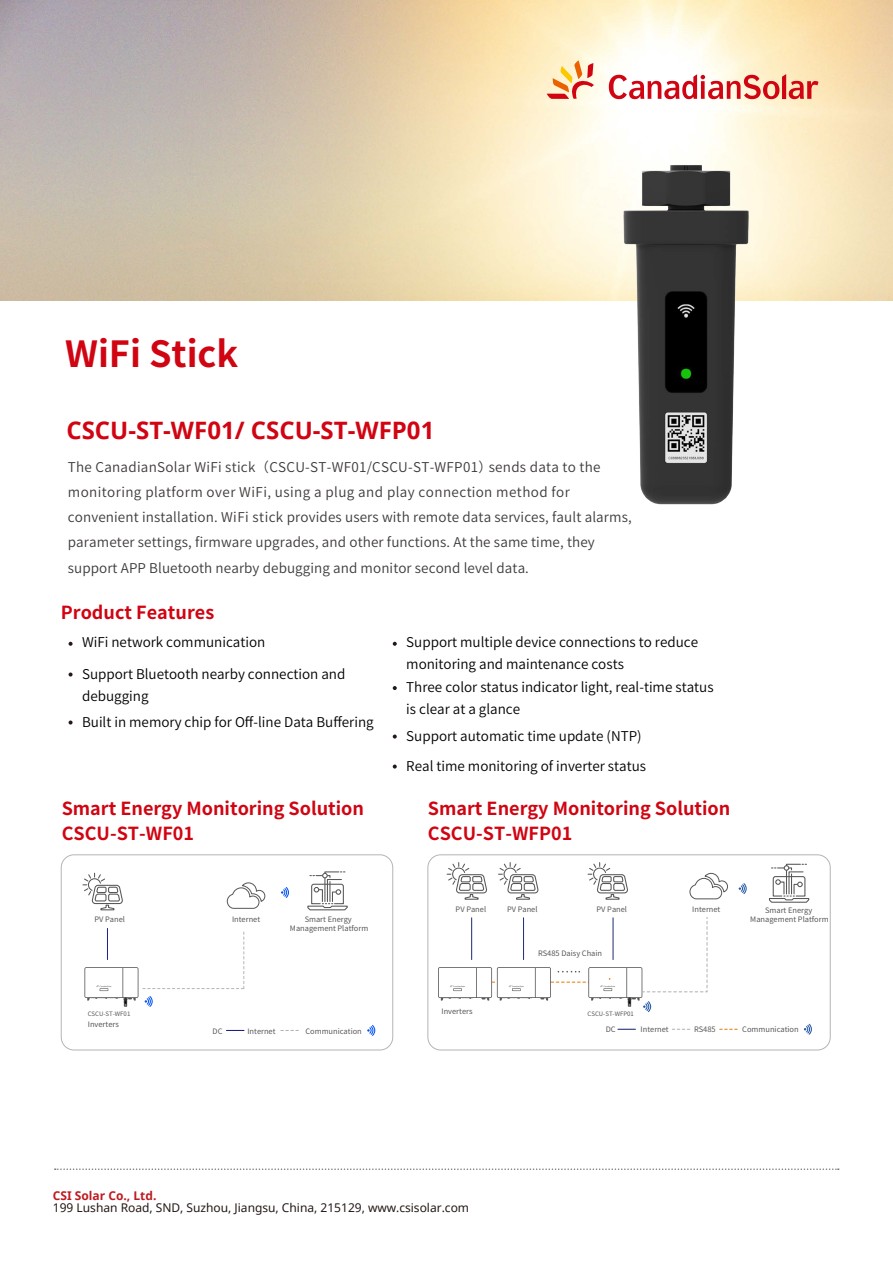
<style>
.page{position:relative;width:893px;height:1263px;background:#fff}
.page>*{position:absolute;margin:0;border:0;box-sizing:border-box;transform-origin:0 0}
.t1{font:700 36px "Source Han Sans CN";color:#d10412}
.t2{font:700 24px "Noto Sans";color:#d10412}
.t3{font:700 18px/24.6px "Source Han Sans CN";color:#d10412}
.t4{font:13.5px/25.2px "Source Han Sans CN";letter-spacing:.01em;color:#3e3a39}
.t5{font:13.5px/22.4px "Source Han Sans CN";color:#000}
.t6{font:12px "Noto Sans";color:#231815}
.t7{font:700 12px "Noto Sans";color:#bd1a21}
.t8{font:7.5px/9px "Source Han Sans CN";color:#585757;text-align:center}
.t9{font:6.15px "Source Han Sans CN";color:#585757}
</style>
<div class="page">
<svg style="left:55px;top:1168px;width:784px;height:2px"></svg>
<svg style="left:547px;top:60px;width:47px;height:39px"></svg>
<svg style="left:609px;top:74px;width:209px;height:25px"></svg>
<svg style="left:281px;top:1030px;width:17px;height:1px"></svg>
<svg style="left:226px;top:1030px;width:18px;height:1px"></svg>
<hr style="left:107px;top:928px;width:1px;height:31px;background:#1d2088">
<svg style="left:82px;top:872px;width:41px;height:39px"></svg>
<svg style="left:307px;top:871px;width:41px;height:40px"></svg>
<svg style="left:281px;top:887px;width:8px;height:11px"></svg>
<svg style="left:84px;top:931px;width:160px;height:76px"></svg>
<div style="left:61px;top:855px;width:332px;height:195px;border:1px solid #b5b5b6;border-radius:13px"></div>
<svg style="left:226px;top:882px;width:40px;height:27px"></svg>
<svg style="left:69px;top:642px;width:4px;height:4px"></svg>
<svg style="left:69px;top:672px;width:4px;height:4px"></svg>
<svg style="left:69px;top:720px;width:4px;height:4px"></svg>
<svg style="left:393px;top:642px;width:4px;height:4px"></svg>
<svg style="left:393px;top:686px;width:4px;height:4px"></svg>
<svg style="left:393px;top:734px;width:4px;height:4px"></svg>
<svg style="left:393px;top:764px;width:4px;height:4px"></svg>
<svg style="left:367px;top:1025px;width:8px;height:11px"></svg>
<svg style="left:446px;top:862px;width:41px;height:38px"></svg>
<svg style="left:498px;top:862px;width:41px;height:38px"></svg>
<svg style="left:587px;top:862px;width:41px;height:38px"></svg>
<svg style="left:720px;top:1029px;width:17px;height:1px"></svg>
<svg style="left:672px;top:1029px;width:18px;height:1px"></svg>
<svg style="left:618px;top:1029px;width:17px;height:1px"></svg>
<svg style="left:769px;top:863px;width:41px;height:40px"></svg>
<div style="left:428px;top:855px;width:402px;height:195px;border:1px solid #b4b4b5;border-radius:13px"></div>
<svg style="left:689px;top:872px;width:39px;height:28px"></svg>
<svg style="left:438px;top:917px;width:270px;height:95px"></svg>
<svg style="left:739px;top:883px;width:8px;height:11px"></svg>
<svg style="left:804px;top:1024px;width:8px;height:11px"></svg>
<img style="left:354px;top:120px;width:539px;height:385px">
<h1 class="t1" style="left:65px;top:333px;width:175px">WiFi Stick</h1>
<h2 class="t2" style="left:66px;top:414px;width:369px">CSCU-ST-WF01/ CSCU-ST-WFP01</h2>
<p class="t4" style="left:68px;top:454px;width:565px">The CanadianSolar WiFi stick（CSCU-ST-WF01/CSCU-ST-WFP01）sends data to the monitoring platform over WiFi, using a plug and play connection method for convenient installation. WiFi stick provides users with remote data services, fault alarms, parameter settings, firmware upgrades, and other functions. At the same time, they support APP Bluetooth nearby debugging and monitor second level data.</p>
<h3 class="t3" style="left:61px;top:601px;width:155px">Product Features</h3>
<p class="t5" style="left:82px;top:631px;width:185px">WiFi network communication</p>
<p class="t5" style="left:82px;top:663px;width:265px">Support Bluetooth nearby connection and debugging</p>
<p class="t5" style="left:82px;top:711px;width:293px">Built in memory chip for Off-line Data Buffering</p>
<p class="t5" style="left:406px;top:631px;width:309px">Support multiple device connections to reduce monitoring and maintenance costs<br>Three color status indicator light, real-time status is clear at a glance</p>
<p class="t5" style="left:406px;top:725px;width:237px">Support automatic time update (NTP)</p>
<p class="t5" style="left:406px;top:755px;width:241px">Real time monitoring of inverter status</p>
<h3 class="t3" style="left:62px;top:797px;width:304px">Smart Energy Monitoring Solution<br>CSCU-ST-WF01</h3>
<h3 class="t3" style="left:428px;top:797px;width:304px">Smart Energy Monitoring Solution<br>CSCU-ST-WFP01</h3>
<p class="t8" style="left:94px;top:915px;width:32px">PV Panel</p>
<p class="t8" style="left:232px;top:915px;width:30px">Internet</p>
<p class="t8" style="left:290px;top:915px;width:80px">Smart Energy<br>Management Platform</p>
<p class="t9" style="left:88px;top:1010px;width:44px">CSCU-ST-WF01</p>
<p class="t8" style="left:456px;top:904px;width:32px">PV Panel</p>
<p class="t8" style="left:507px;top:904px;width:32px">PV Panel</p>
<p class="t8" style="left:597px;top:904px;width:32px">PV Panel</p>
<p class="t8" style="left:538px;top:949px;width:66px">RS485 Daisy Chain</p>
<p class="t8" style="left:441px;top:1007px;width:33px">Inverters</p>
<p class="t9" style="left:587px;top:1010px;width:48px">CSCU-ST-WFP01</p>
<p class="t8" style="left:692px;top:905px;width:30px">Internet</p>
<p class="t8" style="left:750px;top:906px;width:80px">Smart Energy<br>Management Platform</p>
<p class="t8" style="left:88px;top:1020px;width:33px">Inverters</p>
<p class="t8" style="left:213px;top:1026px;width:11px">DC</p>
<p class="t8" style="left:247px;top:1026px;width:30px">Internet</p>
<p class="t8" style="left:305px;top:1026px;width:58px">Communication</p>
<p class="t7" style="left:53px;top:1187px;width:105px">CSI Solar Co., Ltd.</p>
<p class="t6" style="left:53px;top:1199px;width:418px">199 Lushan Road, SND, Suzhou, Jiangsu, China, 215129, www.csisolar.com</p>
<p class="t8" style="left:606px;top:1025px;width:11px">DC</p>
<p class="t8" style="left:641px;top:1025px;width:30px">Internet</p>
<p class="t8" style="left:694px;top:1025px;width:23px">RS485</p>
<p class="t8" style="left:742px;top:1025px;width:58px">Communication</p>
</div>
